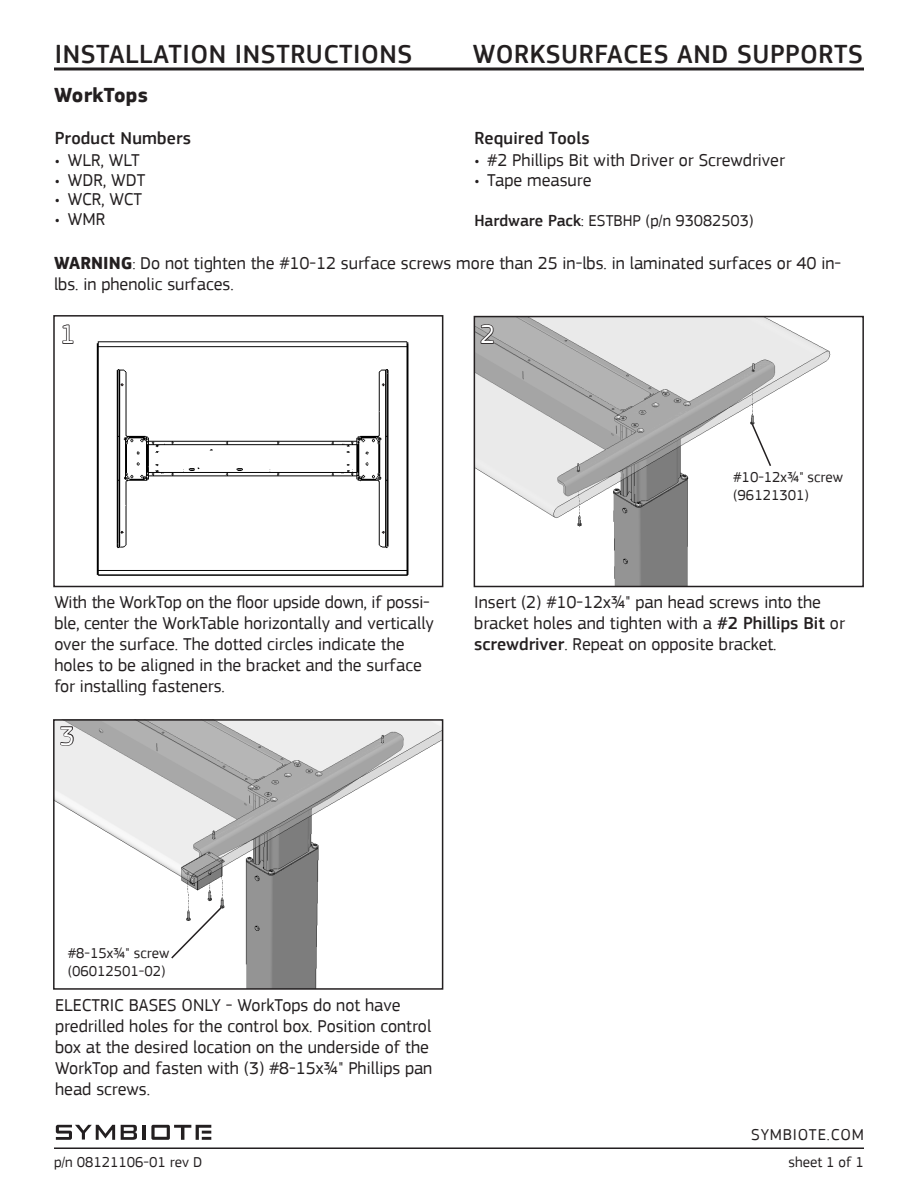
<style>
.page{position:relative;width:918px;height:1188px;background:#fff}
.page>*{position:absolute;margin:0;border:0;box-sizing:border-box;transform-origin:0 0}
._2-Head_Master_Right{font:500 27px "PF Square Sans Pro";letter-spacing:.02em;color:#231f20}
.t1{font:27px "PF Square Sans Pro";color:#fff}
._5-Product_Name_14PT{font:700 21px "PF Square Sans Pro";letter-spacing:.01em;color:#231f20}
.t2{font:18px/21px "PF Square Sans Pro";color:#231f20}
._6-Product_Number_12{font:500 18px "PF Square Sans Pro";letter-spacing:.01em;color:#231f20}
.t3{font:16.5px "PF Square Sans Pro";color:#231f20}
.t4{font:16.5px "PF Square Sans Pro";letter-spacing:.05em;color:#231f20}
._7-Parts_10PT{font:15px "PF Square Sans Pro";color:#231f20}
._4-Footer_Right_10PT{font:15px "PF Square Sans Pro";color:#231f20}
.s1{font-weight:500}
.s2{font-weight:700}
.s3{font-size:16.5px}
</style>
<div class="page">
<hr style="left:54px;top:68px;width:810px;height:2px;background:#231f20">
<hr style="left:54px;top:1147px;width:810px;height:2px;background:#231f20">
<svg style="left:121px;top:1125px;width:16px;height:15px"></svg>
<hr style="left:143px;top:1125px;width:3px;height:15px;background:#231f20">
<svg style="left:56px;top:1125px;width:59px;height:15px"></svg>
<svg style="left:151px;top:1125px;width:60px;height:15px"></svg>
<img style="left:96px;top:341px;width:313px;height:235px">
<div style="left:53px;top:315px;width:390px;height:272px;border:2px solid #231f20"></div>
<img style="left:477px;top:319px;width:354px;height:265px">
<div style="left:474px;top:316px;width:390px;height:271px;border:2px solid #231f20"></div>
<svg style="left:62px;top:324px;width:12px;height:20px"></svg>
<img style="left:56px;top:722px;width:384px;height:265px">
<div style="left:53px;top:719px;width:390px;height:271px;border:2px solid #231f20"></div>
<svg style="left:750px;top:422px;width:22px;height:46px"></svg>
<svg style="left:59px;top:725px;width:16px;height:35px"></svg>
<svg style="left:479px;top:315px;width:16px;height:30px"></svg>
<svg style="left:170px;top:906px;width:53px;height:54px"></svg>
<h1 class="_2-Head_Master_Right" style="left:55px;top:39px;width:359px">INSTALLATION INSTRUCTIONS</h1>
<p class="_5-Product_Name_14PT" style="left:54px;top:83px;width:95px">WorkTops</p>
<p class="_6-Product_Number_12" style="left:55px;top:128px;width:138px">Product Numbers</p>
<p class="t2" style="left:55px;top:150px;width:86px">• WLR, WLT</p>
<p class="t2" style="left:55px;top:169px;width:92px">• WDR, WDT</p>
<p class="t2" style="left:55px;top:189px;width:89px">• WCR, WCT</p>
<p class="t2" style="left:55px;top:208px;width:52px">• WMR</p>
<p class="_2-Head_Master_Right" style="left:473px;top:39px;width:391px">WORKSURFACES AND SUPPORTS</p>
<p class="_6-Product_Number_12" style="left:474px;top:128px;width:117px">Required Tools</p>
<p class="t2" style="left:474px;top:150px;width:312px">• #2 Phillips Bit with Driver or Screwdriver</p>
<p class="t2" style="left:474px;top:169px;width:119px">• Tape measure</p>
<p class="t3" style="left:474px;top:211px;width:281px"><span class="s1">Hardware Pack</span>: ESTBHP (p/n 93082503)</p>
<p class="t2" style="left:54px;top:253px;width:789px"><span class="s2">WARNING</span><span class="s3">:</span> Do not tighten the #10-12 surface screws more than 25 in-lbs. in laminated surfaces or 40 in&shy;lbs. in phenolic surfaces.</p>
<p class="t1" style="left:60px;top:318px;width:17px">1</p>
<p class="t1" style="left:480px;top:318px;width:17px">2</p>
<p class="_7-Parts_10PT" style="left:733px;top:469px;width:111px">#10-12x3/4" screw</p>
<p class="_7-Parts_10PT" style="left:733px;top:487px;width:77px">(96121301)</p>
<p class="t2" style="left:54px;top:592px;width:381px">With the WorkTop on the floor upside down, if possi&shy;ble, center the WorkTable horizontally and vertically over the surface. The dotted circles indicate the holes to be aligned in the bracket and the surface for installing fasteners.</p>
<p class="t2" style="left:474px;top:592px;width:372px">Insert (2) #10-12x3/4" pan head screws into the bracket holes and tighten with a <span class="s1">#2 Phillips Bit</span> or <span class="s1">screwdriver</span>. Repeat on opposite bracket.</p>
<p class="t1" style="left:60px;top:720px;width:17px">3</p>
<p class="_7-Parts_10PT" style="left:68px;top:944px;width:103px">#8-15x3/4" screw</p>
<p class="_7-Parts_10PT" style="left:68px;top:962px;width:99px">(06012501-02)</p>
<p class="t2" style="left:55px;top:995px;width:347px">ELECTRIC BASES ONLY - WorkTops do not have</p>
<p class="t2" style="left:55px;top:1016px;width:379px">predrilled holes for the control box. Position control box at the desired location on the underside of the WorkTop and fasten with (3) #8-15x3/4" Phillips pan head screws.</p>
<p class="t4" style="left:751px;top:1125px;width:114px">SYMBIOTE.COM</p>
<p class="_7-Parts_10PT" style="left:54px;top:1153px;width:150px">p/n 08121106-01 rev D</p>
<p class="_4-Footer_Right_10PT" style="left:788px;top:1153px;width:77px">sheet 1 of 1</p>
</div>
